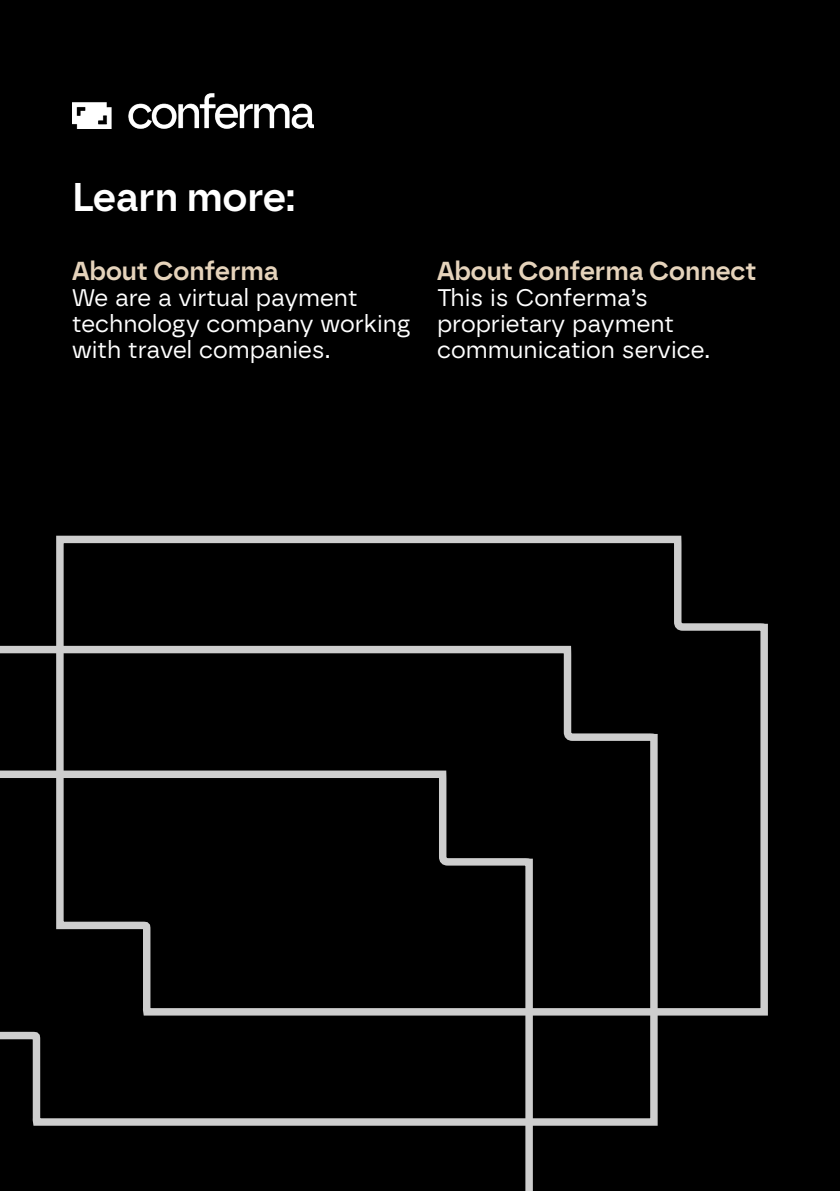
<style>
.page{position:relative;width:840px;height:1191px;background:#fff}
.page>*{position:absolute;margin:0;border:0;box-sizing:border-box;transform-origin:0 0}
.t1{font:600 40px "Borna";color:#fff}
.t2{font:600 26px "Borna";color:#e5d3bb}
.t3{font:24px/26px "Borna";color:#fff}
</style>
<div class="page">
<div style="left:0;top:0;width:839px;height:1191px;background:#000"></div>
<img style="left:72px;top:94px;width:241px;height:35px">
<svg style="left:56px;top:535px;width:711px;height:481px"></svg>
<svg style="left:0;top:642px;width:661px;height:484px"></svg>
<svg style="left:0;top:767px;width:536px;height:424px"></svg>
<h1 class="t1" style="left:72px;top:173px;width:225px">Learn more:</h1>
<p class="t2" style="left:72px;top:255px;width:208px">About Conferma</p>
<p class="t3" style="left:72px;top:284px;width:340px">We are a virtual payment technology company working with travel companies.</p>
<p class="t2" style="left:437px;top:255px;width:321px">About Conferma Connect</p>
<p class="t3" style="left:437px;top:284px;width:274px">This is Conferma’s proprietary payment communication service.</p>
</div>
